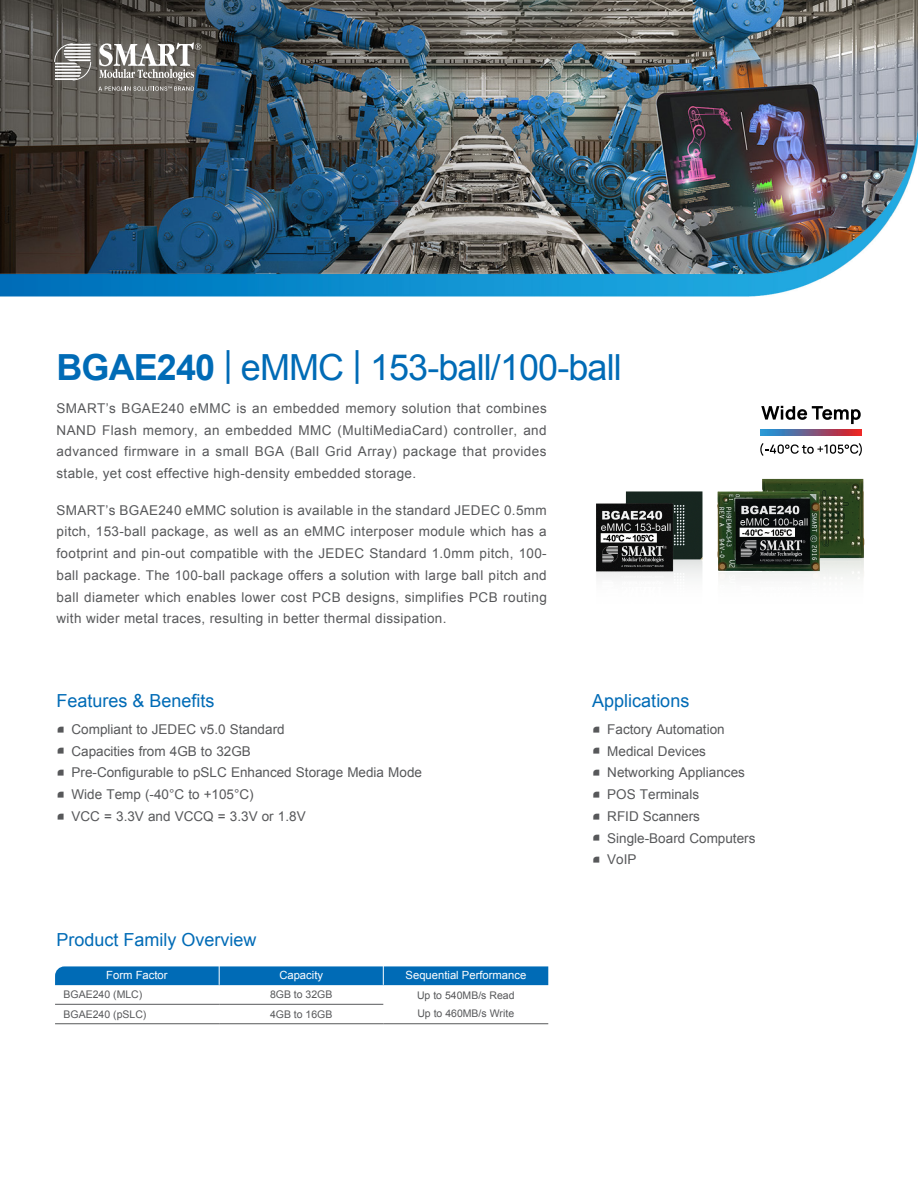
<style>
.page{position:relative;width:918px;height:1188px;background:#fff}
.page>*{position:absolute;margin:0;border:0;box-sizing:border-box;transform-origin:0 0}
.t1{font:36px "Arial";letter-spacing:-.025em;color:#006bb6}
.SubHeadline{font:18px "Arial";color:#006bb6}
.Body_Text{font:13.5px/21.8px "Arial";color:#57585a;text-align:justify}
.t2{font:11.25px "Arial";color:#fff}
.Table_Text{font:10.5px "Arial";color:#57585a}
.s1{font-weight:700}
.s2{font-family:"My Font";font-size:24px}
</style>
<div class="page">
<div style="left:55px;top:966px;width:493px;height:19px;background:#006bb6"></div>
<hr style="left:55px;top:1004px;width:164px;height:1px;background:#57585a">
<hr style="left:219px;top:1004px;width:164px;height:1px;background:#57585a">
<hr style="left:55px;top:1023px;width:164px;height:1px;background:#57585a">
<hr style="left:219px;top:1023px;width:164px;height:1px;background:#57585a">
<hr style="left:383px;top:1023px;width:165px;height:1px;background:#57585a">
<img style="left:0;top:0;width:918px;height:108px">
<img style="left:0;top:108px;width:918px;height:188px">
<img style="left:596px;top:405px;width:269px;height:173px">
<svg style="left:760px;top:443px;width:102px;height:13px"></svg>
<svg style="left:761px;top:406px;width:100px;height:18px"></svg>
<svg style="left:761px;top:430px;width:101px;height:5px"></svg>
<svg style="left:55px;top:44px;width:36px;height:36px"></svg>
<svg style="left:98px;top:42px;width:103px;height:49px"></svg>
<p class="t1" style="left:57px;top:344px;width:567px"><span class="s1">BGAE240</span> | eMMC | 153-ball/100-ball</p>
<p class="Body_Text" style="left:57px;top:397px;width:492px">SMART’s BGAE240 eMMC is an embedded memory solution that combines NAND Flash memory, an embedded MMC (MultiMediaCard) controller, and advanced firmware in a small BGA (Ball Grid Array) package that provides stable, yet cost effective high-density embedded storage.</p>
<p class="Body_Text" style="left:57px;top:499px;width:492px">SMART’s BGAE240 eMMC solution is available in the standard JEDEC 0.5mm pitch, 153-ball package, as well as an eMMC interposer module which has a footprint and pin-out compatible with the JEDEC Standard 1.0mm pitch, 100- ball package. The 100-ball package offers a solution with large ball pitch and ball diameter which enables lower cost PCB designs, simplifies PCB routing with wider metal traces, resulting in better thermal dissipation.</p>
<p class="SubHeadline" style="left:57px;top:689px;width:160px">Features &amp; Benefits</p>
<p class="Body_Text" style="left:57px;top:718px;width:230px"><span class="s2">•</span> Compliant to JEDEC v5.0 Standard</p>
<p class="Body_Text" style="left:57px;top:740px;width:196px"><span class="s2">•</span> Capacities from 4GB to 32GB</p>
<p class="Body_Text" style="left:57px;top:762px;width:367px"><span class="s2">•</span> Pre-Configurable to pSLC Enhanced Storage Media Mode</p>
<p class="Body_Text" style="left:57px;top:784px;width:199px"><span class="s2">•</span> Wide Temp (-40°C to +105°C)</p>
<p class="Body_Text" style="left:57px;top:805px;width:251px"><span class="s2">•</span> VCC = 3.3V and VCCQ = 3.3V or 1.8V</p>
<p class="SubHeadline" style="left:57px;top:928px;width:202px">Product Family Overview</p>
<p class="t2" style="left:106px;top:968px;width:63px">Form Factor</p>
<p class="t2" style="left:279px;top:968px;width:45px">Capacity</p>
<p class="t2" style="left:406px;top:968px;width:122px">Sequential Performance</p>
<p class="Table_Text" style="left:64px;top:988px;width:80px">BGAE240 (MLC)</p>
<p class="Table_Text" style="left:270px;top:988px;width:64px">8GB to 32GB</p>
<p class="Table_Text" style="left:417px;top:989px;width:99px">Up to 540MB/s Read</p>
<p class="Table_Text" style="left:64px;top:1007px;width:84px">BGAE240 (pSLC)</p>
<p class="Table_Text" style="left:270px;top:1007px;width:64px">4GB to 16GB</p>
<p class="Table_Text" style="left:417px;top:1006px;width:98px">Up to 460MB/s Write</p>
<p class="SubHeadline" style="left:592px;top:689px;width:99px">Applications</p>
<p class="Body_Text" style="left:592px;top:718px;width:134px"><span class="s2">•</span> Factory Automation</p>
<p class="Body_Text" style="left:592px;top:740px;width:115px"><span class="s2">•</span> Medical Devices</p>
<p class="Body_Text" style="left:592px;top:762px;width:154px"><span class="s2">•</span> Networking Appliances</p>
<p class="Body_Text" style="left:592px;top:784px;width:108px"><span class="s2">•</span> POS Terminals</p>
<p class="Body_Text" style="left:592px;top:805px;width:109px"><span class="s2">•</span> RFID Scanners</p>
<p class="Body_Text" style="left:592px;top:827px;width:165px"><span class="s2">•</span> Single-Board Computers</p>
<p class="Body_Text" style="left:592px;top:849px;width:46px"><span class="s2">•</span> VoIP</p>
</div>
